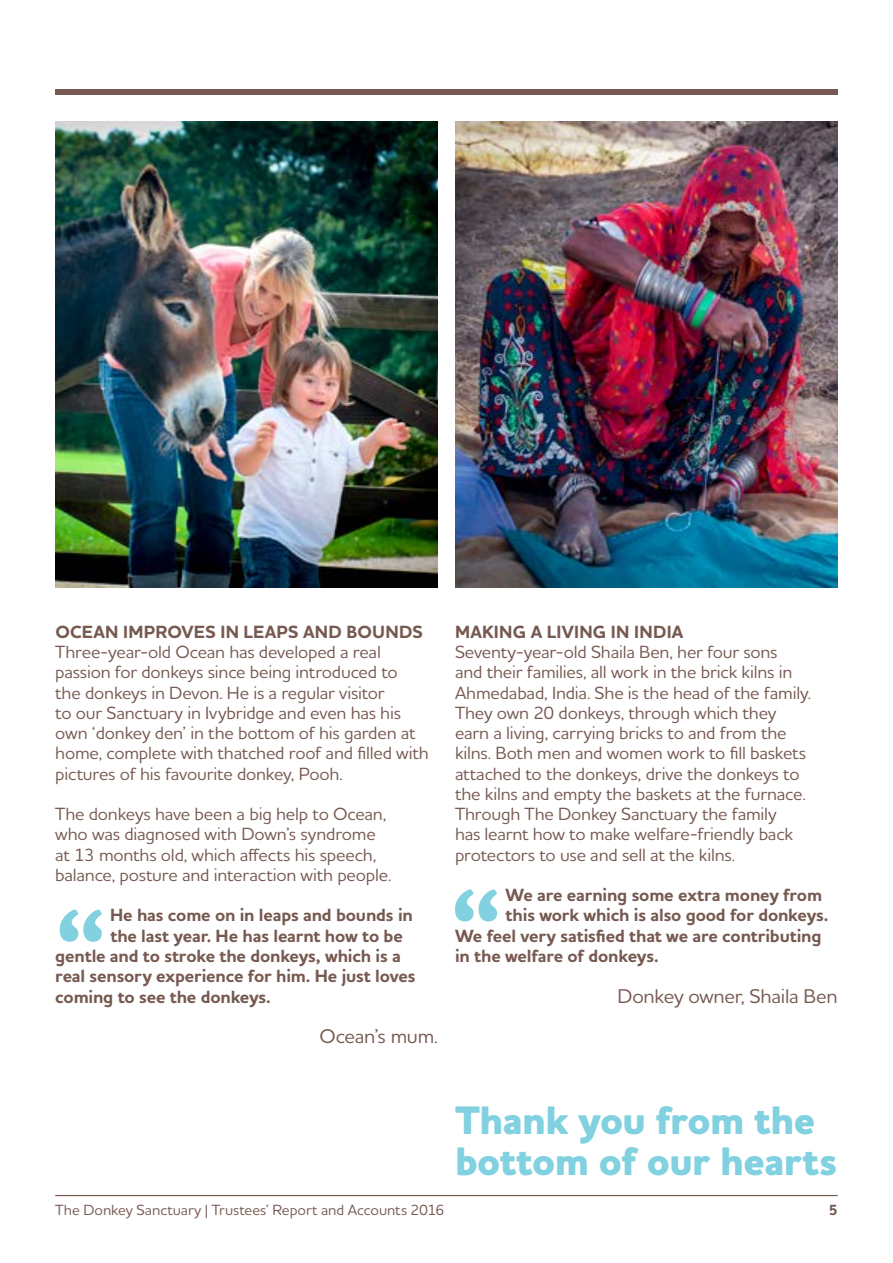
<style>
.page{position:relative;width:893px;height:1263px;background:#fff}
.page>*{position:absolute;margin:0;border:0;box-sizing:border-box;transform-origin:0 0}
.t1{font:800 40.5px/40.5px "Houschka Alt Pro";letter-spacing:-.015em;color:#81d1e0}
.t2{font:500 20.25px "Houschka Alt Pro";letter-spacing:-.01em;color:#765950}
.t3{font:500 18px/20.2px "Houschka Alt Pro";letter-spacing:-.01em;color:#765950}
.t4{font:700 18px "Houschka Alt Pro";letter-spacing:-.01em;color:#765950}
.t5{font:700 18px "Houschka Alt Pro";letter-spacing:.01em;color:#765950}
.t6{font:500 15px "Houschka Alt Pro";color:#765950}
.t7{font:700 15px "Houschka Alt Pro";color:#765950}
</style>
<div class="page">
<hr style="left:55px;top:1195px;width:783px;height:1px;background:#765950">
<svg style="left:59px;top:909px;width:43px;height:33px"></svg>
<img style="left:55px;top:121px;width:383px;height:466px">
<img style="left:455px;top:121px;width:383px;height:466px">
<svg style="left:455px;top:889px;width:42px;height:32px"></svg>
<hr style="left:55px;top:90px;width:783px;height:4px;background:#765950">
<p class="t5" style="left:55px;top:620px;width:369px">OCEAN IMPROVES IN LEAPS AND BOUNDS</p>
<p class="t3" style="left:55px;top:641px;width:375px">Three-year-old Ocean has developed a real passion for donkeys since being introduced to<br>the donkeys in Devon. He is a regular visitor<br>to our Sanctuary in Ivybridge and even has his own ‘donkey den’ in the bottom of his garden at home, complete with thatched roof and filled with pictures of his favourite donkey, Pooh.</p>
<p class="t3" style="left:55px;top:803px;width:338px">The donkeys have been a big help to Ocean, who was diagnosed with Down’s syndrome at 13 months old, which affects his speech, balance, posture and interaction with people.</p>
<p class="t4" style="left:110px;top:904px;width:304px">He has come on in leaps and bounds in</p>
<p class="t4" style="left:110px;top:924px;width:294px">the last year. He has learnt how to be</p>
<p class="t4" style="left:55px;top:944px;width:347px">gentle and to stroke the donkeys, which is a</p>
<p class="t4" style="left:55px;top:964px;width:362px">real sensory experience for him. He just loves</p>
<p class="t4" style="left:55px;top:985px;width:217px">coming to see the donkeys.</p>
<p class="t2" style="left:320px;top:1023px;width:120px">Ocean’s mum.</p>
<p class="t5" style="left:455px;top:620px;width:230px">MAKING A LIVING IN INDIA</p>
<p class="t3" style="left:455px;top:641px;width:358px">Seventy-year-old Shaila Ben, her four sons<br>and their families, all work in the brick kilns in Ahmedabad, India. She is the head of the family.<br>They own 20 donkeys, through which they earn a living, carrying bricks to and from the kilns. Both men and women work to fill baskets attached to the donkeys, drive the donkeys to the kilns and empty the baskets at the furnace.<br>Through The Donkey Sanctuary the family<br>has learnt how to make welfare-friendly back protectors to use and sell at the kilns.</p>
<p class="t4" style="left:505px;top:883px;width:318px">We are earning some extra money from</p>
<p class="t4" style="left:506px;top:904px;width:324px">this work which is also good for donkeys.</p>
<p class="t4" style="left:455px;top:924px;width:368px">We feel very satisfied that we are contributing</p>
<p class="t4" style="left:455px;top:944px;width:205px">in the welfare of donkeys.</p>
<p class="t2" style="left:618px;top:983px;width:222px">Donkey owner, Shaila Ben</p>
<h1 class="t1" style="left:455px;top:1102px;width:384px">Thank you from the bottom of our hearts</h1>
<p class="t6" style="left:55px;top:1200px;width:391px">The Donkey Sanctuary | Trustees’ Report and Accounts 2016</p>
<p class="t7" style="left:829px;top:1200px;width:10px">5</p>
</div>
